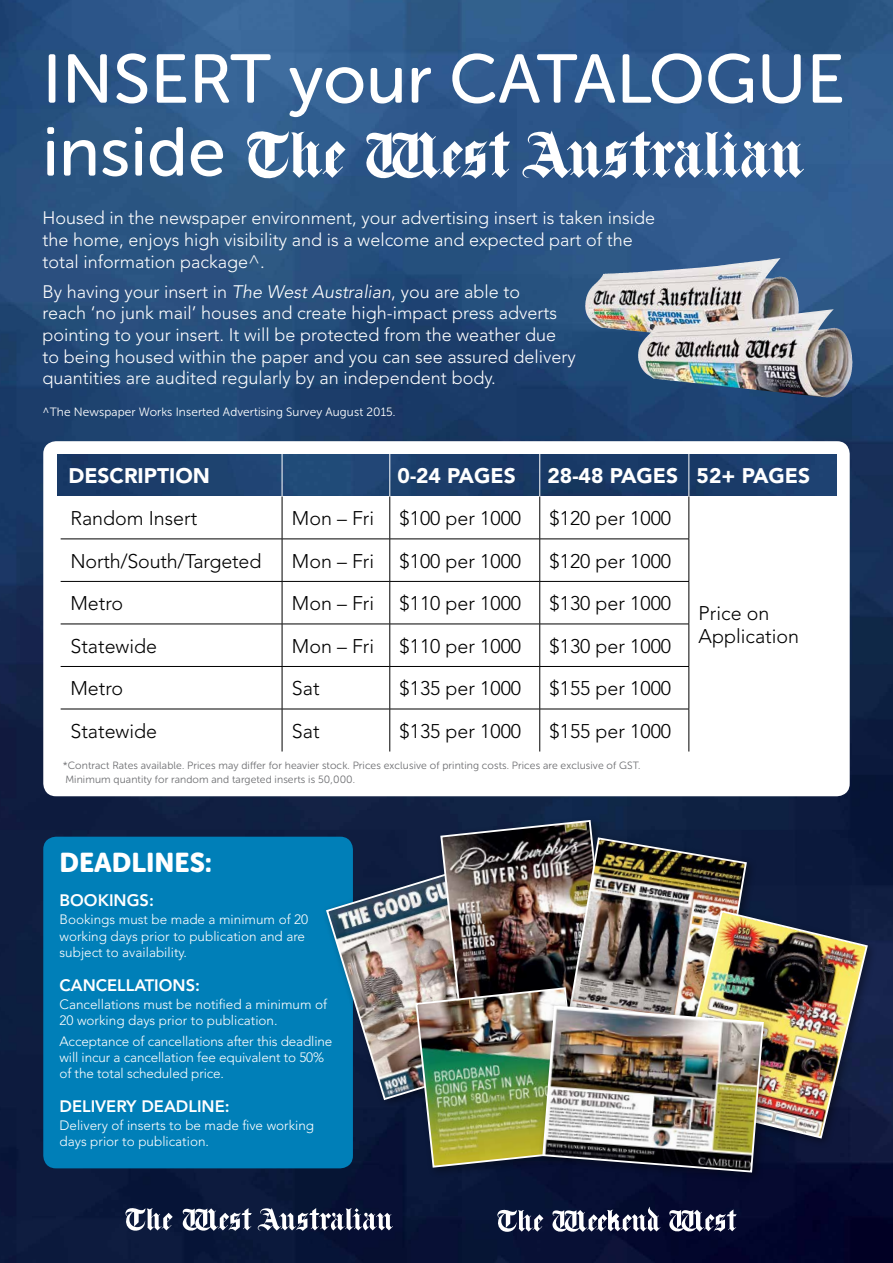
<style>
.page{position:relative;width:893px;height:1263px;background:#fff}
.page>*{position:absolute;margin:0;border:0;box-sizing:border-box;transform-origin:0 0}
.t1{font:68.7px/72.9px "Museo Sans Rounded 500";letter-spacing:.005em;color:#fff}
.t2{font:27px "Museo Sans Rounded 900";color:#fff}
.t3{font:900 21px "Avenir LT Std";color:#fff}
.t4{font:300 19.65px/23.5px "Avenir LT Std";color:#000}
.t5{font:300 18px/21.6px "Avenir LT Std";color:#fff}
.t6{font:800 16.5px "Avenir LT Std";color:#fff}
.t7{font:300 13.5px/16.2px "Avenir LT Std";color:#fff}
.t8{font:12px "Museo Sans Rounded 300";letter-spacing:.01em;color:#fff}
.t9{font:10.5px/13.5px "Museo Sans Rounded 300";letter-spacing:.01em;color:#6d6e71}
.s1{font-style:italic}
</style>
<div class="page">
<img style="left:0;top:0;width:893px;height:1263px">
<svg style="left:668px;top:1209px;width:69px;height:23px"></svg>
<svg style="left:496px;top:1209px;width:47px;height:24px"></svg>
<svg style="left:551px;top:1206px;width:109px;height:27px"></svg>
<svg style="left:181px;top:1208px;width:71px;height:24px"></svg>
<svg style="left:124px;top:1207px;width:49px;height:25px"></svg>
<svg style="left:258px;top:1208px;width:135px;height:23px"></svg>
<div style="left:43px;top:441px;width:807px;height:355px;background:#fff;border-radius:13px"></div>
<div style="left:43px;top:837px;width:310px;height:331px;background:#007fb8;border-radius:13px"></div>
<img style="left:585px;top:259px;width:192px;height:55px">
<svg style="left:363px;top:131px;width:147px;height:50px"></svg>
<svg style="left:244px;top:130px;width:101px;height:52px"></svg>
<svg style="left:522px;top:130px;width:282px;height:49px"></svg>
<img style="left:57px;top:455px;width:779px;height:41px">
<hr style="left:282px;top:496px;width:1px;height:43px;background:#000">
<hr style="left:390px;top:496px;width:1px;height:43px;background:#000">
<hr style="left:539px;top:496px;width:1px;height:43px;background:#000">
<hr style="left:689px;top:496px;width:1px;height:43px;background:#000">
<hr style="left:61px;top:539px;width:221px;height:1px;background:#000">
<hr style="left:282px;top:539px;width:108px;height:1px;background:#000">
<hr style="left:282px;top:539px;width:1px;height:42px;background:#000">
<hr style="left:390px;top:539px;width:150px;height:1px;background:#000">
<hr style="left:390px;top:539px;width:1px;height:42px;background:#000">
<hr style="left:540px;top:539px;width:149px;height:1px;background:#000">
<hr style="left:539px;top:539px;width:1px;height:42px;background:#000">
<hr style="left:689px;top:539px;width:1px;height:42px;background:#000">
<hr style="left:61px;top:581px;width:221px;height:1px;background:#000">
<hr style="left:282px;top:581px;width:108px;height:1px;background:#000">
<hr style="left:282px;top:582px;width:1px;height:42px;background:#000">
<hr style="left:390px;top:581px;width:150px;height:1px;background:#000">
<hr style="left:390px;top:582px;width:1px;height:42px;background:#000">
<hr style="left:540px;top:581px;width:149px;height:1px;background:#000">
<hr style="left:539px;top:582px;width:1px;height:42px;background:#000">
<hr style="left:689px;top:582px;width:1px;height:42px;background:#000">
<hr style="left:61px;top:624px;width:221px;height:1px;background:#000">
<hr style="left:282px;top:624px;width:108px;height:1px;background:#000">
<hr style="left:282px;top:624px;width:1px;height:42px;background:#000">
<hr style="left:390px;top:624px;width:150px;height:1px;background:#000">
<hr style="left:390px;top:624px;width:1px;height:42px;background:#000">
<hr style="left:540px;top:624px;width:149px;height:1px;background:#000">
<hr style="left:539px;top:624px;width:1px;height:42px;background:#000">
<hr style="left:689px;top:624px;width:1px;height:42px;background:#000">
<hr style="left:61px;top:666px;width:221px;height:1px;background:#000">
<hr style="left:282px;top:666px;width:108px;height:1px;background:#000">
<hr style="left:282px;top:667px;width:1px;height:42px;background:#000">
<hr style="left:390px;top:666px;width:150px;height:1px;background:#000">
<hr style="left:390px;top:667px;width:1px;height:42px;background:#000">
<hr style="left:540px;top:666px;width:149px;height:1px;background:#000">
<hr style="left:539px;top:667px;width:1px;height:42px;background:#000">
<hr style="left:689px;top:667px;width:1px;height:42px;background:#000">
<hr style="left:61px;top:709px;width:221px;height:1px;background:#000">
<hr style="left:282px;top:709px;width:108px;height:1px;background:#000">
<hr style="left:282px;top:709px;width:1px;height:42px;background:#000">
<hr style="left:390px;top:709px;width:150px;height:1px;background:#000">
<hr style="left:390px;top:709px;width:1px;height:42px;background:#000">
<hr style="left:540px;top:709px;width:149px;height:1px;background:#000">
<hr style="left:539px;top:709px;width:1px;height:42px;background:#000">
<hr style="left:689px;top:709px;width:1px;height:42px;background:#000">
<hr style="left:282px;top:454px;width:1px;height:42px;background:#fff">
<hr style="left:389px;top:454px;width:1px;height:42px;background:#fff">
<hr style="left:539px;top:454px;width:1px;height:42px;background:#fff">
<hr style="left:688px;top:454px;width:1px;height:42px;background:#fff">
<div style="left:322px;top:848px;width:264px;height:262px;background:#000;opacity:.4"></div>
<img style="left:325px;top:851px;width:89px;height:250px">
<div style="left:411px;top:982px;width:183px;height:196px;background:#000;opacity:.4"></div>
<div style="left:670px;top:906px;width:208px;height:243px;background:#000;opacity:.4"></div>
<div style="left:538px;top:1001px;width:237px;height:182px;background:#060e33"></div>
<img style="left:414px;top:819px;width:455px;height:354px">
<h1 class="t1" style="left:43px;top:43px;width:804px">INSERT your CATALOGUE inside</h1>
<p class="t5" style="left:42px;top:207px;width:614px">Housed in the newspaper environment, your advertising insert is taken inside the home, enjoys high visibility and is a welcome and expected part of the total information package^.</p>
<p class="t5" style="left:42px;top:281px;width:535px">By having your insert in <span class="s1">The West Australian</span>, you are able to<br>reach ‘no junk mail’ houses and create high-impact press adverts pointing to your insert. It will be protected from the weather due to being housed within the paper and you can see assured delivery quantities are audited regularly by an independent body.</p>
<p class="t8" style="left:42px;top:405px;width:354px">^The Newspaper Works Inserted Advertising Survey August 2015.</p>
<p class="t3" style="left:68px;top:463px;width:143px">DESCRIPTION</p>
<p class="t3" style="left:398px;top:463px;width:120px">0-24 PAGES</p>
<p class="t3" style="left:547px;top:463px;width:264px">28-48 PAGES 52+ PAGES</p>
<p class="t4" style="left:70px;top:507px;width:128px">Random Insert</p>
<p class="t4" style="left:292px;top:507px;width:84px">Mon – Fri</p>
<p class="t4" style="left:400px;top:507px;width:123px">$100 per 1000</p>
<p class="t4" style="left:550px;top:507px;width:123px">$120 per 1000</p>
<p class="t4" style="left:70px;top:549px;width:193px">North/South/Targeted</p>
<p class="t4" style="left:292px;top:549px;width:84px">Mon – Fri</p>
<p class="t4" style="left:400px;top:549px;width:123px">$100 per 1000</p>
<p class="t4" style="left:550px;top:549px;width:123px">$120 per 1000</p>
<p class="t4" style="left:70px;top:592px;width:54px">Metro</p>
<p class="t4" style="left:292px;top:592px;width:84px">Mon – Fri</p>
<p class="t4" style="left:400px;top:592px;width:123px">$110 per 1000</p>
<p class="t4" style="left:550px;top:592px;width:123px">$130 per 1000</p>
<p class="t4" style="left:70px;top:634px;width:88px">Statewide</p>
<p class="t4" style="left:292px;top:634px;width:84px">Mon – Fri</p>
<p class="t4" style="left:400px;top:634px;width:123px">$110 per 1000</p>
<p class="t4" style="left:550px;top:634px;width:123px">$130 per 1000</p>
<p class="t4" style="left:70px;top:677px;width:54px">Metro</p>
<p class="t4" style="left:292px;top:677px;width:29px">Sat</p>
<p class="t4" style="left:400px;top:677px;width:123px">$135 per 1000</p>
<p class="t4" style="left:550px;top:677px;width:123px">$155 per 1000</p>
<p class="t4" style="left:70px;top:719px;width:88px">Statewide</p>
<p class="t4" style="left:292px;top:719px;width:29px">Sat</p>
<p class="t4" style="left:400px;top:719px;width:123px">$135 per 1000</p>
<p class="t4" style="left:550px;top:719px;width:123px">$155 per 1000</p>
<p class="t9" style="left:63px;top:759px;width:579px">*Contract Rates available. Prices may differ for heavier stock. Prices exclusive of printing costs. Prices are exclusive of GST.<br>Minimum quantity for random and targeted inserts is 50,000.</p>
<h2 class="t2" style="left:60px;top:848px;width:154px">DEADLINES:</h2>
<p class="t6" style="left:60px;top:891px;width:96px">BOOKINGS:</p>
<p class="t7" style="left:60px;top:912px;width:250px">Bookings must be made a minimum of 20 working days prior to publication and are subject to availability.</p>
<p class="t6" style="left:60px;top:975px;width:142px">CANCELLATIONS:</p>
<p class="t7" style="left:60px;top:996px;width:269px">Cancellations must be notified a minimum of<br>20 working days prior to publication.</p>
<p class="t7" style="left:60px;top:1033px;width:274px">Acceptance of cancellations after this deadline will incur a cancellation fee equivalent to 50% of the total scheduled price.</p>
<p class="t6" style="left:60px;top:1096px;width:172px">DELIVERY DEADLINE:</p>
<p class="t7" style="left:60px;top:1117px;width:256px">Delivery of inserts to be made five working days prior to publication.</p>
<p class="t4" style="left:699px;top:601px;width:102px">Price on<br>Application</p>
</div>
